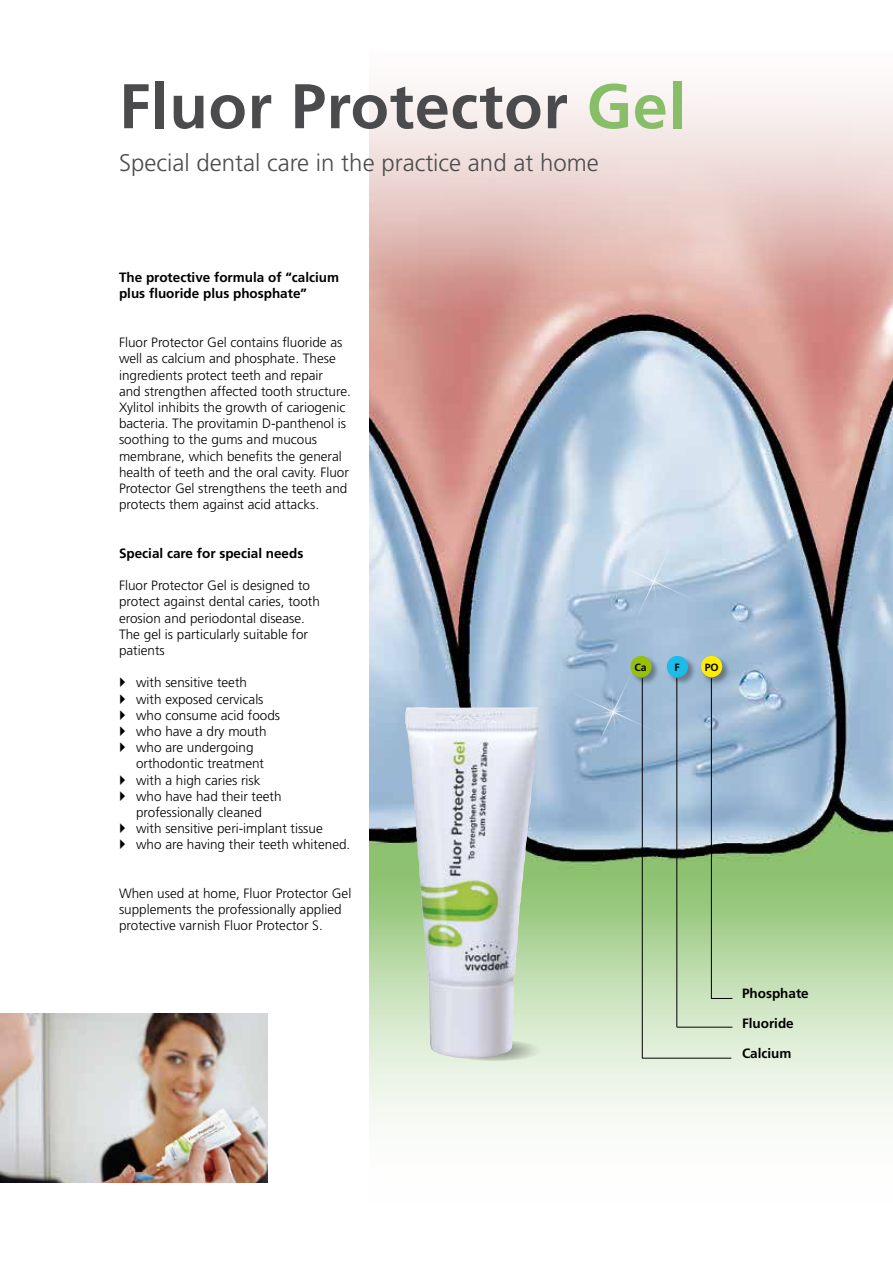
<style>
.page{position:relative;width:893px;height:1263px;background:#fff}
.page>*{position:absolute;margin:0;border:0;box-sizing:border-box;transform-origin:0 0}
.t1{font:700 63px "Frutiger";letter-spacing:.01em;color:#4b4b4d}
.t2{font:300 24px "Frutiger";color:#4b4b4d}
.t3{font:300 13.5px/16.2px "Frutiger";color:#000}
.t4{font:700 13.5px/16.2px "Frutiger";color:#000}
.t5{font:700 10.5px "Frutiger";color:#000}
.s1{color:#88be67}
</style>
<div class="page">
<img style="left:369px;top:311px;width:524px;height:563px">
<svg style="left:369px;top:90px;width:524px;height:221px;background:#e8cbc7"></svg>
<svg style="left:369px;top:874px;width:524px;height:250px;background:#cae2bd"></svg>
<svg style="left:446px;top:1040px;width:97px;height:21px"></svg>
<img style="left:405px;top:707px;width:134px;height:352px">
<svg style="left:561px;top:660px;width:105px;height:104px;background:#9bb7d2"></svg>
<svg style="left:602px;top:529px;width:104px;height:104px;background:#bbcfe3"></svg>
<div style="left:630px;top:655px;width:30px;height:31px;background:#000;opacity:.35"></div>
<div style="left:630px;top:656px;width:22px;height:21px;background:#97bf0d;border-radius:50%"></div>
<div style="left:700px;top:655px;width:31px;height:31px;background:#000;opacity:.35"></div>
<div style="left:701px;top:656px;width:21px;height:21px;background:#ffed00;border-radius:50%"></div>
<div style="left:666px;top:655px;width:31px;height:31px;background:#000;opacity:.35"></div>
<div style="left:667px;top:656px;width:21px;height:21px;background:#1bbbea;border-radius:50%"></div>
<hr style="left:642px;top:678px;width:1px;height:380px;background:#000">
<hr style="left:677px;top:678px;width:1px;height:349px;background:#000">
<hr style="left:711px;top:678px;width:1px;height:321px;background:#000">
<hr style="left:642px;top:1058px;width:89px;height:1px;background:#000">
<hr style="left:677px;top:1027px;width:55px;height:1px;background:#000">
<svg style="left:711px;top:998px;width:21px;height:1px"></svg>
<img style="left:0;top:1013px;width:268px;height:169px">
<h1 class="t1" style="left:119px;top:69px;width:568px">Fluor Protector <span class="s1">Gel</span></h1>
<h2 class="t2" style="left:119px;top:149px;width:481px">Special dental care in the practice and at home</h2>
<p class="t4" style="left:119px;top:270px;width:222px">The protective formula of “calcium plus fluoride plus phosphate”</p>
<p class="t3" style="left:119px;top:334px;width:233px">Fluor Protector Gel contains fluoride as well as calcium and phosphate. These ingredients protect teeth and repair<br>and strengthen affected tooth structure.<br>Xylitol inhibits the growth of cariogenic bacteria. The provitamin D-panthenol is soothing to the gums and mucous membrane, which benefits the general health of teeth and the oral cavity. Fluor Protector Gel strengthens the teeth and protects them against acid attacks.</p>
<p class="t4" style="left:119px;top:545px;width:186px">Special care for special needs</p>
<p class="t3" style="left:119px;top:577px;width:202px">Fluor Protector Gel is designed to protect against dental caries, tooth erosion and periodontal disease.<br>The gel is particularly suitable for patients</p>
<p class="t3" style="left:136px;top:675px;width:216px">with sensitive teeth<br>with exposed cervicals<br>who consume acid foods<br>who have a dry mouth<br>who are undergoing<br>orthodontic treatment<br>with a high caries risk<br>who have had their teeth professionally cleaned<br>with sensitive peri-implant tissue who are having their teeth whitened.</p>
<p class="t3" style="left:119px;top:885px;width:234px">When used at home, Fluor Protector Gel supplements the professionally applied protective varnish Fluor Protector S.</p>
<p class="t5" style="left:634px;top:661px;width:14px">Ca</p>
<p class="t5" style="left:675px;top:661px;width:7px">F</p>
<p class="t5" style="left:705px;top:661px;width:16px">PO</p>
<p class="t4" style="left:742px;top:985px;width:68px">Phosphate</p>
<p class="t4" style="left:742px;top:1015px;width:53px">Fluoride</p>
<p class="t4" style="left:742px;top:1045px;width:51px">Calcium</p>
</div>
